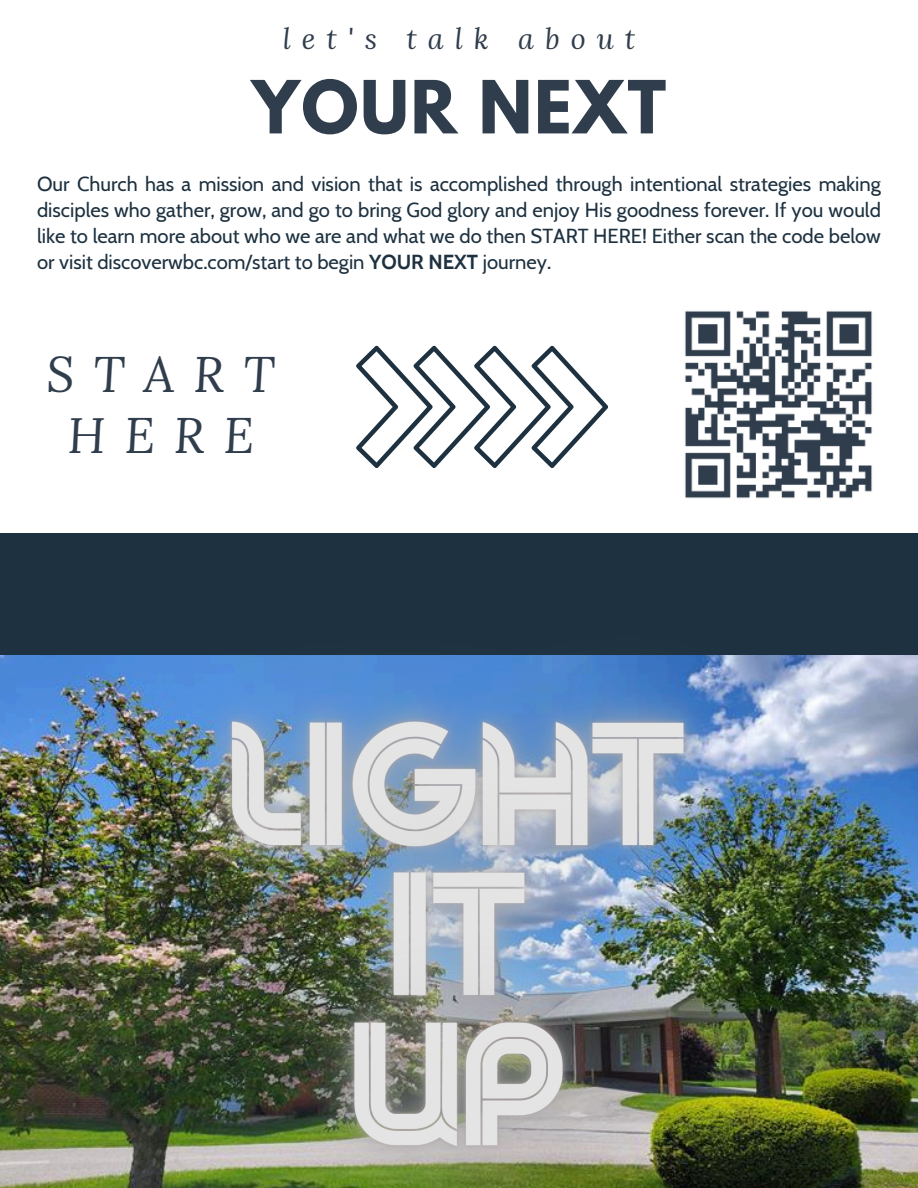
<style>
.page{position:relative;width:918px;height:1188px;background:#fff}
.page>*{position:absolute;margin:0;border:0;box-sizing:border-box;transform-origin:0 0}
.t1{font:700 64.95px "League Spartan";letter-spacing:.03em;color:#2f3d4c}
.t2{font:italic 49.5px/60.8px "Lora";letter-spacing:.38em;color:#2f3d4c;text-align:center}
.t3{font:italic 28.8px "Lora";letter-spacing:.38em;color:#2f3d4c}
.t4{font:20.25px/25.8px "Cabin";color:#1d3140;text-align:justify}
.s1{font-weight:700}
</style>
<div class="page">
<img style="left:0;top:655px;width:918px;height:533px">
<div style="left:0;top:533px;width:918px;height:122px;background:#1d3140"></div>
<img style="left:685px;top:310px;width:187px;height:189px">
<svg style="left:356px;top:346px;width:252px;height:122px"></svg>
<img style="left:51px;top:655px;width:817px;height:406px">
<img style="left:210px;top:661px;width:498px;height:150px">
<img style="left:172px;top:811px;width:574px;height:377px">
<h2 class="t3" style="left:283px;top:19px;width:354px">let's talk about</h2>
<h4 class="t1" style="left:252px;top:75px;width:416px">YOUR NEXT</h4>
<p class="t4" style="left:37px;top:171px;width:845px">Our Church has a mission and vision that is accomplished through intentional strategies making disciples who gather, grow, and go to bring God glory and enjoy His goodness forever. If you would like to learn more about who we are and what we do then START HERE! Either scan the code below or visit discoverwbc.com/start to begin <span class="s1">YOUR NEXT</span> journey.</p>
<h3 class="t2" style="left:47px;top:343px;width:230px">START<br>HERE</h3>
</div>
